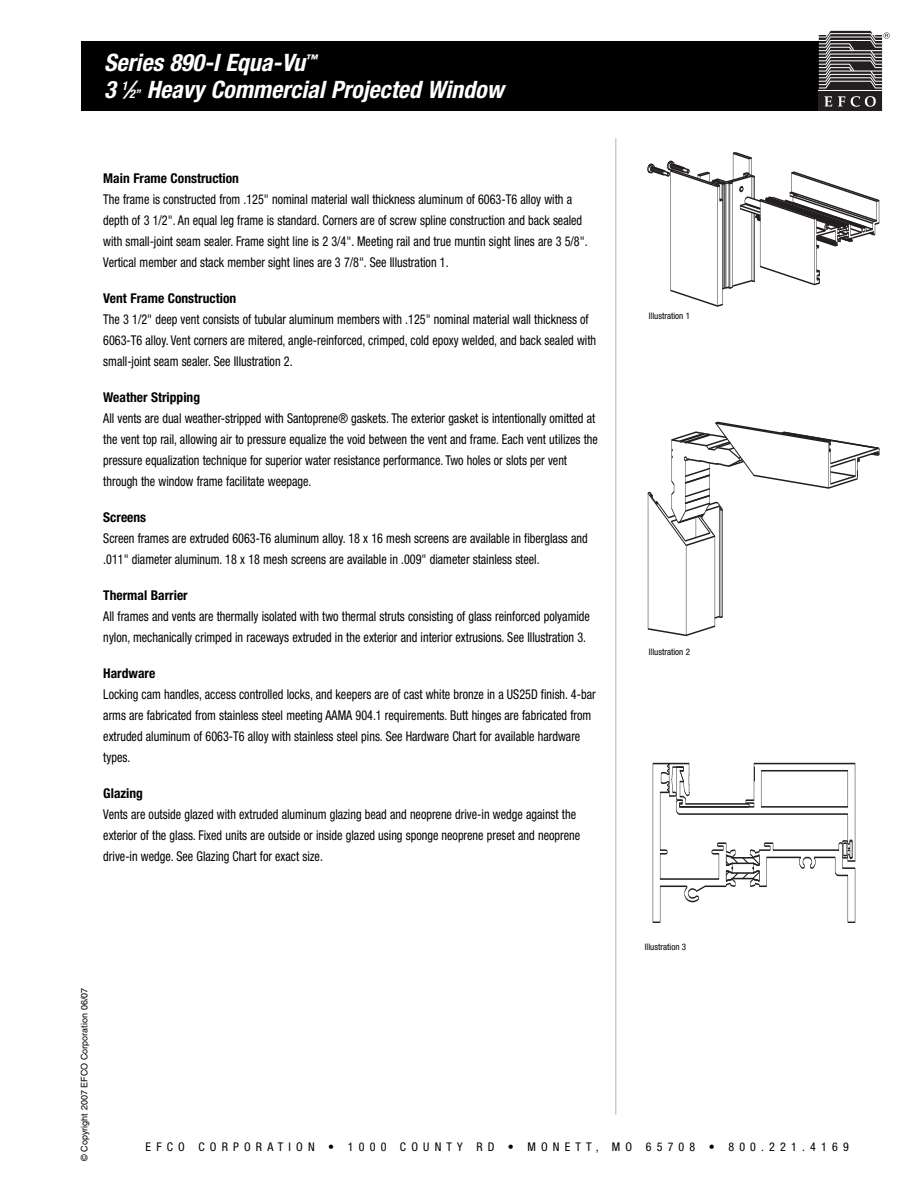
<style>
.page{position:relative;width:918px;height:1188px;background:#fff}
.page>*{position:absolute;margin:0;border:0;box-sizing:border-box;transform-origin:0 0}
.t1{font:italic 700 condensed 24px/27px "Helvetica Neue";color:#fff}
.t2{font:condensed 13.5px/21px "Helvetica Neue";color:#000;scale:.9 1}
.t3{font:700 condensed 13.5px "Helvetica Neue";color:#000}
.t4{font:condensed 12px "Helvetica Neue";letter-spacing:.43em;color:#000}
.t5{font:condensed 9px "Helvetica Neue";color:#000}
.t6{font:9px "Helvetica";color:#000}
.s1{font-size:12px}
</style>
<div class="page">
<hr style="left:715px;top:536px;width:1px;height:90px;background:#231f20">
<hr style="left:686px;top:545px;width:1px;height:90px;background:#231f20">
<hr style="left:648px;top:493px;width:1px;height:136px;background:#231f20">
<svg style="left:648px;top:625px;width:67px;height:12px"></svg>
<hr style="left:721px;top:510px;width:1px;height:107px;background:#231f20">
<hr style="left:719px;top:506px;width:1px;height:111px;background:#231f20">
<svg style="left:714px;top:615px;width:9px;height:4px"></svg>
<svg style="left:647px;top:421px;width:233px;height:126px"></svg>
<hr style="left:722px;top:509px;width:1px;height:108px;background:#231f20">
<svg style="left:647px;top:152px;width:233px;height:155px"></svg>
<hr style="left:855px;top:764px;width:1px;height:97px;background:#231f20">
<svg style="left:653px;top:762px;width:202px;height:161px"></svg>
<div style="left:81px;top:41px;width:761px;height:70px;background:#000"></div>
<svg style="left:819px;top:30px;width:71px;height:81px"></svg>
<hr style="left:615px;top:138px;width:1px;height:977px;background:#b3b3b3">
<h1 class="t1" style="left:104px;top:51px;width:401px">Series 890-I Equa-Vu<sup>™<br></sup>3 <sup>1</sup>⁄<span class="s1">2”</span> Heavy Commercial Projected Window</h1>
<p class="t3" style="left:103px;top:174px;width:137px">Main Frame Construction</p>
<p class="t2" style="left:103px;top:190px;width:540px">The frame is constructed from .125" nominal material wall thickness aluminum of 6063-T6 alloy with a depth of 3 1/2". An equal leg frame is standard. Corners are of screw spline construction and back sealed with small-joint seam sealer. Frame sight line is 2 3/4". Meeting rail and true muntin sight lines are 3 5/8".<br>Vertical member and stack member sight lines are 3 7/8". See Illustration 1.</p>
<p class="t3" style="left:103px;top:294px;width:134px">Vent Frame Construction</p>
<p class="t2" style="left:103px;top:310px;width:549px">The 3 1/2" deep vent consists of tubular aluminum members with .125" nominal material wall thickness of<br>6063-T6 alloy. Vent corners are mitered, angle-reinforced, crimped, cold epoxy welded, and back sealed with small-joint seam sealer. See Illustration 2.</p>
<p class="t3" style="left:103px;top:393px;width:98px">Weather Stripping</p>
<p class="t2" style="left:103px;top:409px;width:551px">All vents are dual weather-stripped with Santoprene® gaskets. The exterior gasket is intentionally omitted at the vent top rail, allowing air to pressure equalize the void between the vent and frame. Each vent utilizes the pressure equalization technique for superior water resistance performance. Two holes or slots per vent through the window frame facilitate weepage.</p>
<p class="t3" style="left:103px;top:513px;width:44px">Screens</p>
<p class="t2" style="left:103px;top:529px;width:540px">Screen frames are extruded 6063-T6 aluminum alloy. 18 x 16 mesh screens are available in fiberglass and .011" diameter aluminum. 18 x 18 mesh screens are available in .009" diameter stainless steel.</p>
<p class="t3" style="left:103px;top:591px;width:86px">Thermal Barrier</p>
<p class="t2" style="left:103px;top:607px;width:542px">All frames and vents are thermally isolated with two thermal struts consisting of glass reinforced polyamide nylon, mechanically crimped in raceways extruded in the exterior and interior extrusions. See Illustration 3.</p>
<p class="t3" style="left:103px;top:669px;width:53px">Hardware</p>
<p class="t2" style="left:103px;top:685px;width:549px">Locking cam handles, access controlled locks, and keepers are of cast white bronze in a US25D finish. 4-bar arms are fabricated from stainless steel meeting AAMA 904.1 requirements. Butt hinges are fabricated from extruded aluminum of 6063-T6 alloy with stainless steel pins. See Hardware Chart for available hardware types.</p>
<p class="t3" style="left:103px;top:789px;width:41px">Glazing</p>
<p class="t2" style="left:103px;top:805px;width:531px">Vents are outside glazed with extruded aluminum glazing bead and neoprene drive-in wedge against the exterior of the glass. Fixed units are outside or inside glazed using sponge neoprene preset and neoprene drive-in wedge. See Glazing Chart for exact size.</p>
<p class="t5" style="left:649px;top:313px;width:43px">Illustration 1</p>
<p class="t5" style="left:649px;top:649px;width:43px">Illustration 2</p>
<p class="t6" style="left:81px;top:1161px;width:175px;rotate:-90deg">© Copyright 2007 EFCO Corporation 06/07</p>
<p class="t5" style="left:645px;top:943px;width:43px">Illustration 3</p>
<p class="t4" style="left:146px;top:1143px;width:705px">EFCO CORPORATION • 1000 COUNTY RD • MONETT, MO 65708 • 800.221.4169</p>
</div>
